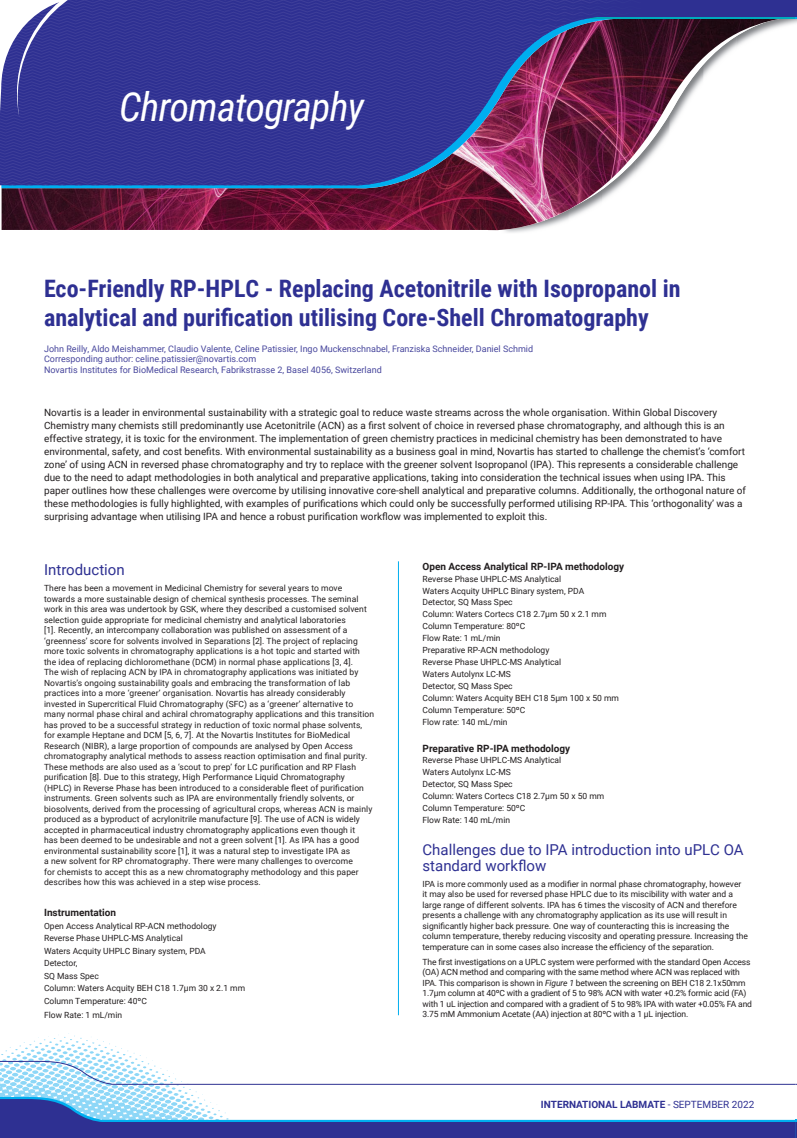
<style>
.page{position:relative;width:797px;height:1138px;background:#fff}
.page>*{position:absolute;margin:0;border:0;box-sizing:border-box;transform-origin:0 0}
.t1{font:italic 40px "Roboto Condensed";letter-spacing:-.02em;color:#fff}
.t2{font:700 24px/28.8px "Roboto Condensed";color:#2e3092}
.t3{font:15px/16px "Roboto";color:#2e3092}
.t4{font:10px/13px "Roboto";color:#231f20}
.t5{font:700 10px "Roboto";color:#231f20}
.t6{font:700 10px "Roboto";color:#2e3092}
.t7{font:9px/10.8px "Roboto";color:#48479d}
.t8{font:8.5px/10.5px "Roboto";letter-spacing:.01em;color:#231f20}
.t9{font:8.5px/10.5px "Roboto";letter-spacing:-.015em;color:#231f20}
.s1{font-style:italic}
.s2{font-weight:400}
</style>
<div class="page">
<img style="left:367px;top:19px;width:429px;height:211px">
<div style="left:2px;top:0;width:793px;height:19px;background:#00aabc"></div>
<div style="left:0;top:0;width:795px;height:17px;background:#2e3092"></div>
<img style="left:367px;top:40px;width:274px;height:154px">
<img style="left:367px;top:0;width:228px;height:12px">
<img style="left:367px;top:12px;width:130px;height:28px">
<img style="left:497px;top:12px;width:144px;height:35px">
<img style="left:497px;top:46px;width:33px;height:40px">
<img style="left:367px;top:150px;width:77px;height:32px">
<svg style="left:0;top:0;width:367px;height:230px;fill:#353192"></svg>
<hr style="left:398px;top:561px;width:1px;height:453px;background:#00aeef">
<svg style="left:0;top:0;width:114px;height:118px"></svg>
<svg style="left:795px;top:0;width:2px;height:19px"></svg>
<svg style="left:0;top:1033px;width:797px;height:105px"></svg>
<h1 class="t1" style="left:119px;top:79px;width:247px">Chromatography</h1>
<h2 class="t2" style="left:44px;top:273px;width:638px">Eco-Friendly RP-HPLC - Replacing Acetonitrile with Isopropanol in analytical and purification utilising Core-Shell Chromatography</h2>
<p class="t7" style="left:44px;top:342px;width:491px">John Reilly, Aldo Meishammer, Claudio Valente, Celine Patissier, Ingo Muckenschnabel, Franziska Schneider, Daniel Schmid<br>Corresponding author: celine.patissier@novartis.com<br>Novartis Institutes for BioMedical Research, Fabrikstrasse 2, Basel 4056, Switzerland</p>
<p class="t4" style="left:44px;top:405px;width:703px">Novartis is a leader in environmental sustainability with a strategic goal to reduce waste streams across the whole organisation. Within Global Discovery Chemistry many chemists still predominantly use Acetonitrile (ACN) as a first solvent of choice in reversed phase chromatography, and although this is an effective strategy, it is toxic for the environment. The implementation of green chemistry practices in medicinal chemistry has been demonstrated to have environmental, safety, and cost benefits. With environmental sustainability as a business goal in mind, Novartis has started to challenge the chemist’s ‘comfort zone’ of using ACN in reversed phase chromatography and try to replace with the greener solvent Isopropanol (IPA). This represents a considerable challenge due to the need to adapt methodologies in both analytical and preparative applications, taking into consideration the technical issues when using IPA. This paper outlines how these challenges were overcome by utilising innovative core-shell analytical and preparative columns. Additionally, the orthogonal nature of these methodologies is fully highlighted, with examples of purifications which could only be successfully performed utilising RP-IPA. This ‘orthogonality’ was a surprising advantage when utilising IPA and hence a robust purification workflow was implemented to exploit this.</p>
<h3 class="t3" style="left:44px;top:561px;width:82px">Introduction</h3>
<p class="t8" style="left:44px;top:582px;width:332px">There has been a movement in Medicinal Chemistry for several years to move towards a more sustainable design of chemical synthesis processes. The seminal work in this area was undertook by GSK, where they described a customised solvent selection guide appropriate for medicinal chemistry and analytical laboratories<br>[1]. Recently, an intercompany collaboration was published on assessment of a ‘greenness’ score for solvents involved in Separations [2]. The project of replacing more toxic solvents in chromatography applications is a hot topic and started with<br>the idea of replacing dichloromethane (DCM) in normal phase applications [3, 4].<br>The wish of replacing ACN by IPA in chromatography applications was initiated by Novartis’s ongoing sustainability goals and embracing the transformation of lab practices into a more ‘greener’ organisation. Novartis has already considerably invested in Supercritical Fluid Chromatography (SFC) as a ‘greener’ alternative to many normal phase chiral and achiral chromatography applications and this transition has proved to be a successful strategy in reduction of toxic normal phase solvents, for example Heptane and DCM [5, 6, 7]. At the Novartis Institutes for BioMedical Research (NIBR), a large proportion of compounds are analysed by Open Access chromatography analytical methods to assess reaction optimisation and final purity.<br>These methods are also used as a ‘scout to prep’ for LC purification and RP Flash purification [8]. Due to this strategy, High Performance Liquid Chromatography (HPLC) in Reverse Phase has been introduced to a considerable fleet of purification instruments. Green solvents such as IPA are environmentally friendly solvents, or biosolvents, derived from the processing of agricultural crops, whereas ACN is mainly produced as a byproduct of acrylonitrile manufacture [9]. The use of ACN is widely accepted in pharmaceutical industry chromatography applications even though it<br>has been deemed to be undesirable and not a green solvent [1]. As IPA has a good environmental sustainability score [1], it was a natural step to investigate IPA as<br>a new solvent for RP chromatography. There were many challenges to overcome<br>for chemists to accept this as a new chromatography methodology and this paper describes how this was achieved in a step wise process.</p>
<p class="t5" style="left:44px;top:905px;width:73px">Instrumentation</p>
<p class="t8" style="left:44px;top:919px;width:203px;line-height:12.5px">Open Access Analytical RP-ACN methodology<br>Reverse Phase UHPLC-MS Analytical<br>Waters Acquity UHPLC Binary system, PDA<br>Detector,<br>SQ Mass Spec<br>Column: Waters Acquity BEH C18 1.7μm 30 x 2.1 mm<br>Column Temperature: 40ºC</p>
<p class="t8" style="left:44px;top:1008px;width:80px">Flow Rate: 1 mL/min</p>
<p class="t5" style="left:423px;top:559px;width:203px">Open Access Analytical RP-IPA methodology</p>
<p class="t8" style="left:423px;top:572px;width:198px;line-height:11.9px">Reverse Phase UHPLC-MS Analytical<br>Waters Acquity UHPLC Binary system, PDA<br>Detector, SQ Mass Spec<br>Column: Waters Cortecs C18 2.7μm 50 x 2.1 mm<br>Column Temperature: 80ºC<br>Flow Rate: 1 mL/min<br>Preparative RP-ACN methodology<br>Reverse Phase UHPLC-MS Analytical<br>Waters Autolynx LC-MS<br>Detector, SQ Mass Spec<br>Column: Waters Acquity BEH C18 5μm 100 x 50 mm<br>Column Temperature: 50ºC<br>Flow rate: 140 mL/min</p>
<p class="t5" style="left:423px;top:740px;width:149px">Preparative RP-IPA methodology</p>
<p class="t8" style="left:423px;top:754px;width:183px;line-height:11.9px">Reverse Phase UHPLC-MS Analytical<br>Waters Autolynx LC-MS<br>Detector, SQ Mass Spec<br>Column: Waters Cortecs C18 2.7μm 50 x 50 mm<br>Column Temperature: 50ºC<br>Flow Rate: 140 mL/min</p>
<h3 class="t3" style="left:423px;top:840px;width:323px">Challenges due to IPA introduction into uPLC OA standard workflow</h3>
<p class="t8" style="left:423px;top:878px;width:327px">IPA is more commonly used as a modifier in normal phase chromatography, however it may also be used for reversed phase HPLC due to its miscibility with water and a large range of different solvents. IPA has 6 times the viscosity of ACN and therefore presents a challenge with any chromatography application as its use will result in significantly higher back pressure. One way of counteracting this is increasing the column temperature, thereby reducing viscosity and operating pressure. Increasing the temperature can in some cases also increase the efficiency of the separation.</p>
<p class="t9" style="left:423px;top:955px;width:331px">The first investigations on a UPLC system were performed with the standard Open Access (OA) ACN method and comparing with the same method where ACN was replaced with IPA. This comparison is shown in <span class="s1">Figure 1</span> between the screening on BEH C18 2.1x50mm 1.7μm column at 40ºC with a gradient of 5 to 98% ACN with water +0.2% formic acid (FA) with 1 uL injection and compared with a gradient of 5 to 98% IPA with water +0.05% FA and 3.75 mM Ammonium Acetate (AA) injection at 80ºC with a 1 μL injection.</p>
<p class="t6" style="left:541px;top:1097px;width:215px">INTERNATIONAL LABMATE <span class="s2">- SEPTEMBER 2022</span></p>
</div>
